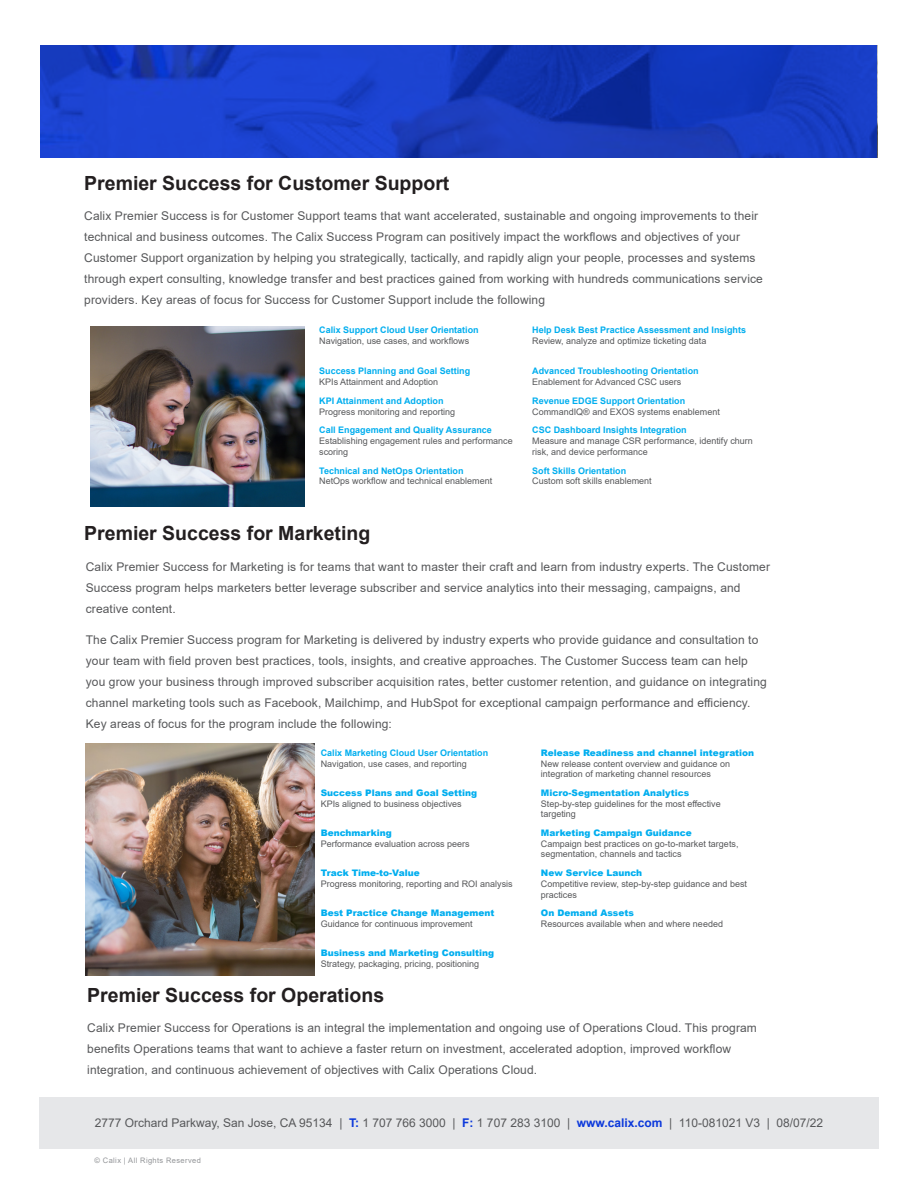
<style>
.page{position:relative;width:918px;height:1188px;background:#fff}
.page>*{position:absolute;margin:0;border:0;box-sizing:border-box;transform-origin:0 0}
.Body_Copy{font:700 19.5px "Arial";color:#231f20}
.Body_Copy-2{font:12px/21px "Arial";letter-spacing:.01em;color:#57585a}
.t1{font:9px/10.8px "Arial";color:#57585a}
.t2{font:700 9px "Arial";color:#00aeef}
.t3{font:900 9px "Arial";color:#00aeef}
.t4{font:7.5px "Arial";letter-spacing:.05em;color:#939598}
.s1{font-weight:700;color:#0b38db}
</style>
<div class="page">
<div style="left:39px;top:1097px;width:840px;height:52px;background:#e6e7e9"></div>
<svg style="left:40px;top:45px;width:838px;height:113px;background:#173cc2"></svg>
<img style="left:90px;top:326px;width:215px;height:181px">
<img style="left:86px;top:743px;width:229px;height:232px">
<p class="Body_Copy" style="left:84px;top:169px;width:367px">Premier Success for Customer Support</p>
<p class="Body_Copy-2" style="left:84px;top:206px;width:680px">Calix Premier Success is for Customer Support teams that want accelerated, sustainable and ongoing improvements to their technical and business outcomes. The Calix Success Program can positively impact the workflows and objectives of your Customer Support organization by helping you strategically, tactically, and rapidly align your people, processes and systems through expert consulting, knowledge transfer and best practices gained from working with hundreds communications service providers. Key areas of focus for Success for Customer Support include the following</p>
<p class="t2" style="left:319px;top:323px;width:161px">Calix Support Cloud User Orientation</p>
<p class="t1" style="left:319px;top:335px;width:152px">Navigation, use cases, and workflows</p>
<p class="t2" style="left:532px;top:323px;width:215px">Help Desk Best Practice Assessment and Insights</p>
<p class="t1" style="left:532px;top:335px;width:176px">Review, analyze and optimize ticketing data</p>
<p class="t2" style="left:319px;top:364px;width:153px">Success Planning and Goal Setting</p>
<p class="t1" style="left:319px;top:376px;width:121px">KPIs Attainment and Adoption</p>
<p class="t2" style="left:532px;top:364px;width:168px">Advanced Troubleshooting Orientation</p>
<p class="t1" style="left:532px;top:376px;width:151px">Enablement for Advanced CSC users</p>
<p class="t2" style="left:319px;top:395px;width:126px">KPI Attainment and Adoption</p>
<p class="t1" style="left:319px;top:406px;width:138px">Progress monitoring and reporting</p>
<p class="t2" style="left:532px;top:395px;width:155px">Revenue EDGE Support Orientation</p>
<p class="t1" style="left:532px;top:406px;width:189px">CommandIQ® and EXOS systems enablement</p>
<p class="t2" style="left:319px;top:424px;width:174px">Call Engagement and Quality Assurance</p>
<p class="t1" style="left:319px;top:436px;width:195px">Establishing engagement rules and performance scoring</p>
<p class="t2" style="left:532px;top:424px;width:156px">CSC Dashboard Insights Integration</p>
<p class="t1" style="left:532px;top:436px;width:222px">Measure and manage CSR performance, identify churn risk, and device performance</p>
<p class="t2" style="left:319px;top:464px;width:146px">Technical and NetOps Orientation</p>
<p class="t1" style="left:319px;top:476px;width:175px">NetOps workflow and technical enablement</p>
<p class="t2" style="left:532px;top:464px;width:96px">Soft Skills Orientation</p>
<p class="t1" style="left:532px;top:476px;width:121px">Custom soft skills enablement</p>
<p class="Body_Copy" style="left:84px;top:519px;width:288px">Premier Success for Marketing</p>
<p class="Body_Copy-2" style="left:86px;top:556px;width:686px">Calix Premier Success for Marketing is for teams that want to master their craft and learn from industry experts. The Customer<br>Success program helps marketers better leverage subscriber and service analytics into their messaging, campaigns, and creative content.</p>
<p class="Body_Copy-2" style="left:86px;top:629px;width:683px">The Calix Premier Success program for Marketing is delivered by industry experts who provide guidance and consultation to your team with field proven best practices, tools, insights, and creative approaches. The Customer Success team can help you grow your business through improved subscriber acquisition rates, better customer retention, and guidance on integrating channel marketing tools such as Facebook, Mailchimp, and HubSpot for exceptional campaign performance and efficiency.<br>Key areas of focus for the program include the following:</p>
<p class="t2" style="left:321px;top:746px;width:169px">Calix Marketing Cloud User Orientation</p>
<p class="t1" style="left:321px;top:758px;width:148px">Navigation, use cases, and reporting</p>
<p class="t3" style="left:541px;top:746px;width:215px">Release Readiness and channel integration</p>
<p class="t1" style="left:541px;top:758px;width:191px">New release content overview and guidance on integration of marketing channel resources</p>
<p class="t3" style="left:321px;top:786px;width:158px">Success Plans and Goal Setting</p>
<p class="t1" style="left:321px;top:798px;width:143px">KPIs aligned to business objectives</p>
<p class="t3" style="left:541px;top:786px;width:150px">Micro-Segmentation Analytics</p>
<p class="t1" style="left:541px;top:798px;width:181px">Step-by-step guidelines for the most effective targeting</p>
<p class="t3" style="left:321px;top:826px;width:73px">Benchmarking</p>
<p class="t1" style="left:321px;top:838px;width:151px">Performance evaluation across peers</p>
<p class="t3" style="left:541px;top:826px;width:153px">Marketing Campaign Guidance</p>
<p class="t1" style="left:541px;top:838px;width:199px">Campaign best practices on go-to-market targets, segmentation, channels and tactics</p>
<p class="t3" style="left:321px;top:866px;width:101px">Track Time-to-Value</p>
<p class="t1" style="left:321px;top:878px;width:194px">Progress monitoring, reporting and ROI analysis</p>
<p class="t3" style="left:541px;top:866px;width:103px">New Service Launch</p>
<p class="t1" style="left:541px;top:878px;width:208px">Competitive review, step-by-step guidance and best practices</p>
<p class="t3" style="left:321px;top:906px;width:175px">Best Practice Change Management</p>
<p class="t1" style="left:321px;top:918px;width:154px">Guidance for continuous improvement</p>
<p class="t3" style="left:541px;top:906px;width:95px">On Demand Assets</p>
<p class="t1" style="left:541px;top:918px;width:184px">Resources available when and where needed</p>
<p class="t3" style="left:321px;top:946px;width:175px">Business and Marketing Consulting</p>
<p class="t1" style="left:321px;top:958px;width:160px">Strategy, packaging, pricing, positioning</p>
<p class="Body_Copy" style="left:87px;top:981px;width:298px">Premier Success for Operations</p>
<p class="Body_Copy-2" style="left:87px;top:1018px;width:671px">Calix Premier Success for Operations is an integral the implementation and ongoing use of Operations Cloud. This program benefits Operations teams that want to achieve a faster return on investment, accelerated adoption, improved workflow integration, and continuous achievement of objectives with Calix Operations Cloud.</p>
<p class="Body_Copy-2" style="left:95px;top:1112px;width:730px">2777 Orchard Parkway, San Jose, CA 95134 | <span class="s1">T:</span> 1 707 766 3000 | <span class="s1">F:</span> 1 707 283 3100 | <span class="s1">www.calix.com</span> | 110-081021 V3 | 08/07/22</p>
<p class="t4" style="left:95px;top:1155px;width:108px">© Calix | All Rights Reserved</p>
</div>
